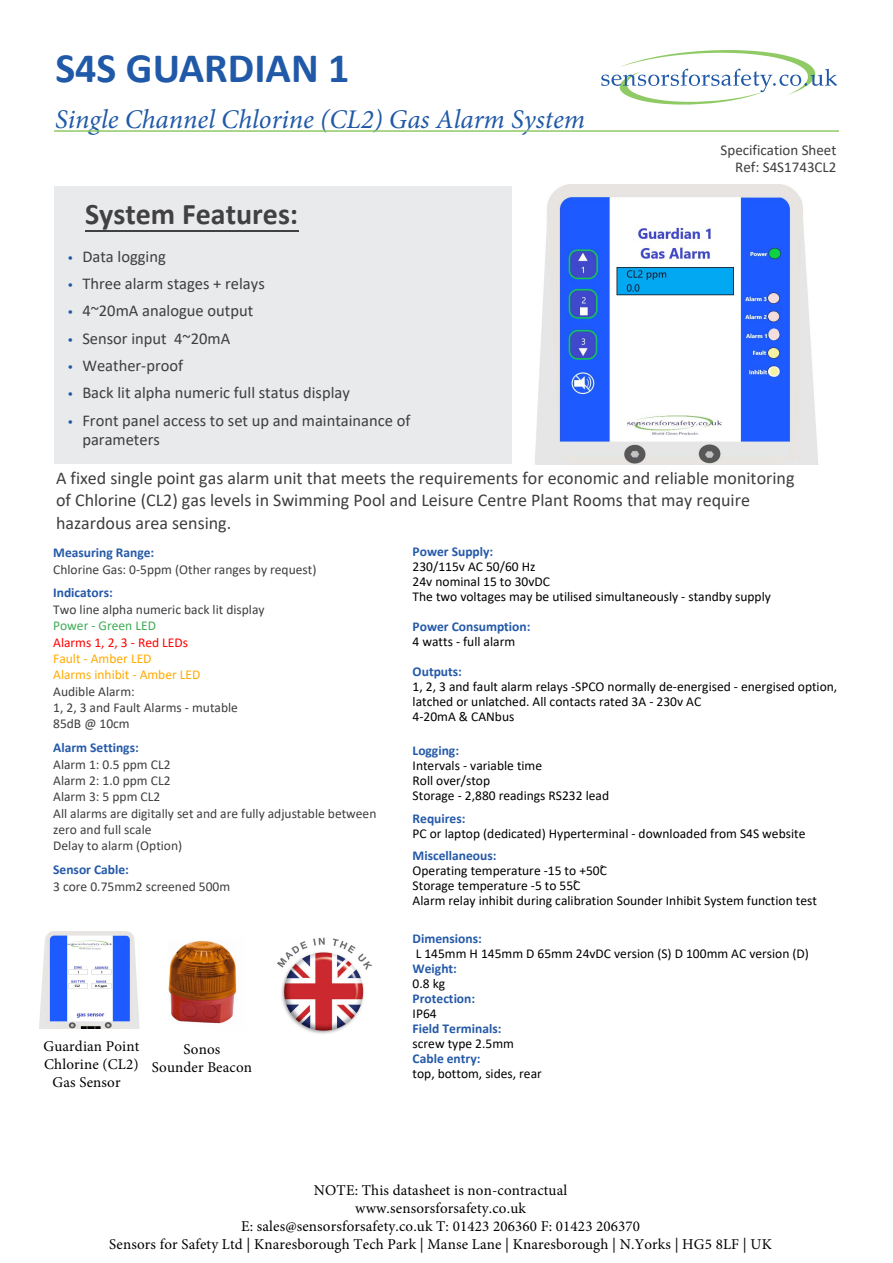
<style>
.page{position:relative;width:893px;height:1263px;background:#fff}
.page>*{position:absolute;margin:0;border:0;box-sizing:border-box;transform-origin:0 0}
.t1{font:700 42px "Calibri";color:#2059a8}
.t2{font:700 30px "Calibri";color:#414042}
.t3{font:italic 27px "Minion Pro";color:#2059a8}
.t4{font:18px/22.5px "Calibri";color:#3e3e3f}
.t5{font:16.5px/19.8px "Calibri";color:#3e3e3f}
.t6{font:15px/18px "Minion Pro";letter-spacing:.01em;color:#000;text-align:center}
.t7{font:15px/17.4px "Calibri";color:#3e3e3f;text-align:right}
.t8{font:13.5px/15px "Calibri";color:#000}
.t9{font:13.5px/16.4px "Calibri";color:#3e3e3f}
.t10{font:700 13.5px/15px "Calibri";color:#2459a8}
.s1{font-family:"Proxima Nova";color:#2059a8}
.s2{font-weight:700;color:#2459a8}
.s3{color:#40aa55}
.s4{color:#f00}
.s5{color:#fa0}
.s6{font-weight:400;color:#000}
</style>
<div class="page">
<div style="left:54px;top:187px;width:785px;height:277px;background:#e9eaeb"></div>
<hr style="left:54px;top:130px;width:785px;height:2px;background:#8fca64">
<svg style="left:601px;top:50px;width:236px;height:55px"></svg>
<img style="left:168px;top:940px;width:69px;height:84px">
<img style="left:277px;top:937px;width:95px;height:97px">
<img style="left:512px;top:184px;width:327px;height:280px">
<img style="left:39px;top:932px;width:101px;height:97px">
<hr style="left:85px;top:230px;width:213px;height:2px;background:#414042">
<p class="t1" style="left:55px;top:39px;width:296px">S4S GUARDIAN 1</p>
<p class="t3" style="left:55px;top:100px;width:531px">Single Channel Chlorine (CL2) Gas Alarm System</p>
<h2 class="t2" style="left:85px;top:193px;width:215px">System Features:</h2>
<p class="t7" style="left:721px;top:141px;width:117px">Specification Sheet<br>Ref: S4S1743CL2</p>
<p class="t5" style="left:67px;top:246px;width:100px"><span class="s1">•</span> Data logging</p>
<p class="t5" style="left:67px;top:273px;width:199px"><span class="s1">•</span> Three alarm stages + relays</p>
<p class="t5" style="left:67px;top:300px;width:187px"><span class="s1">•</span> 4~20mA analogue output</p>
<p class="t5" style="left:67px;top:328px;width:164px"><span class="s1">•</span> Sensor input 4~20mA</p>
<p class="t5" style="left:67px;top:355px;width:117px"><span class="s1">•</span> Weather-proof</p>
<p class="t5" style="left:67px;top:382px;width:284px"><span class="s1">•</span> Back lit alpha numeric full status display</p>
<p class="t5" style="left:82px;top:410px;width:330px;text-indent:-15px"><span class="s1">•</span> Front panel access to set up and maintainance of parameters</p>
<p class="t4" style="left:56px;top:466px;width:740px">A fixed single point gas alarm unit that meets the requirements for economic and reliable monitoring of Chlorine (CL2) gas levels in Swimming Pool and Leisure Centre Plant Rooms that may require hazardous area sensing.</p>
<p class="t9" style="left:53px;top:544px;width:265px"><span class="s2">Measuring Range:<br></span>Chlorine Gas: 0-5ppm (Other ranges by request)</p>
<p class="t9" style="left:53px;top:584px;width:213px"><span class="s2">Indicators:<br></span>Two line alpha numeric back lit display<br><span class="s3">Power - Green LED<br></span><span class="s4">Alarms 1, 2, 3 - Red LEDs<br></span><span class="s5">Fault - Amber LED<br>Alarms inhibit - Amber LED<br></span>Audible Alarm:<br>1, 2, 3 and Fault Alarms - mutable<br>85dB @ 10cm</p>
<p class="t9" style="left:53px;top:739px;width:325px"><span class="s2">Alarm Settings:<br></span>Alarm 1: 0.5 ppm CL2<br>Alarm 2: 1.0 ppm CL2<br>Alarm 3: 5 ppm CL2<br>All alarms are digitally set and are fully adjustable between zero and full scale<br>Delay to alarm (Option)</p>
<p class="t9" style="left:53px;top:861px;width:179px"><span class="s2">Sensor Cable:<br></span>3 core 0.75mm2 screened 500m</p>
<p class="t8" style="left:413px;top:544px;width:360px"><span class="s2">Power Supply:<br></span>230/115v AC 50/60 Hz<br>24v nominal 15 to 30vDC<br>The two voltages may be utilised simultaneously - standby supply</p>
<p class="t10" style="left:413px;top:619px;width:119px">Power Consumption:<br><span class="s6">4 watts - full alarm</span></p>
<p class="t8" style="left:413px;top:664px;width:426px"><span class="s2">Outputs:<br></span>1, 2, 3 and fault alarm relays -SPCO normally de-energised - energised option, latched or unlatched. All contacts rated 3A - 230v AC<br>4-20mA &amp; CANbus</p>
<p class="t8" style="left:413px;top:743px;width:198px"><span class="s2">Logging:<br></span>Intervals - variable time<br>Roll over/stop<br>Storage - 2,880 readings RS232 lead</p>
<p class="t8" style="left:413px;top:810px;width:394px"><span class="s2">Requires:<br></span>PC or laptop (dedicated) Hyperterminal - downloaded from S4S website</p>
<p class="t8" style="left:413px;top:848px;width:406px"><span class="s2">Miscellaneous:<br></span>Operating temperature -15 to +50˚C<br>Storage temperature -5 to 55˚C<br>Alarm relay inhibit during calibration Sounder Inhibit System function test</p>
<p class="t8" style="left:413px;top:931px;width:398px"><span class="s2">Dimensions:<br></span>L 145mm H 145mm D 65mm 24vDC version (S) D 100mm AC version (D)<br><span class="s2">Weight:<br></span>0.8 kg<br><span class="s2">Protection:<br></span>IP64<br><span class="s2">Field Terminals:<br></span>screw type 2.5mm<br><span class="s2">Cable entry:<br></span>top, bottom, sides, rear</p>
<p class="t6" style="left:44px;top:1037px;width:97px">Guardian Point</p>
<p class="t6" style="left:44px;top:1055px;width:96px">Chlorine (CL2)</p>
<p class="t6" style="left:53px;top:1073px;width:69px">Gas Sensor</p>
<p class="t6" style="left:152px;top:1040px;width:102px">Sonos<br>Sounder Beacon</p>
<p class="t6" style="left:109px;top:1181px;width:664px">NOTE: This datasheet is non-contractual<br>www.sensorsforsafety.co.uk<br>E: sales@sensorsforsafety.co.uk T: 01423 206360 F: 01423 206370<br>Sensors for Safety Ltd | Knaresborough Tech Park | Manse Lane | Knaresborough | N.Yorks | HG5 8LF | UK</p>
</div>
